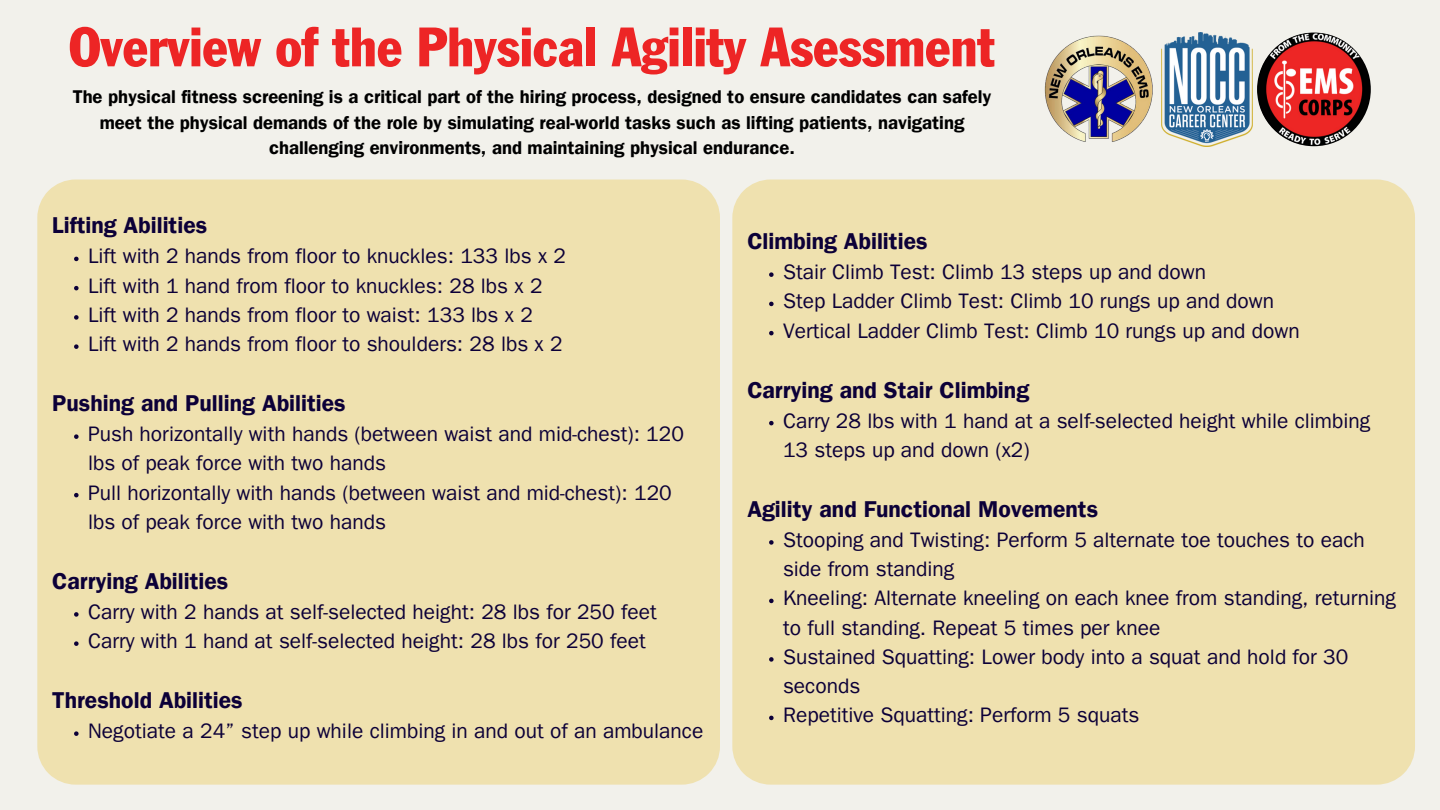
<style>
.page{position:relative;width:1440px;height:810px;background:#f2f1eb}
.page>*{position:absolute;margin:0;border:0;box-sizing:border-box;transform-origin:0 0}
.t1{font:condensed 54.5px "Franklin Gothic Std";color:#ed2525}
.t2{font:23px "Franklin Gothic LT Pro Dm";color:#0c0038}
.t3{font:21px/29.2px "Franklin Gothic LT Pro";color:#0c0038}
.t4{font:18.5px/25.5px "Franklin Gothic LT Pro Dm";color:#000;text-align:center}
</style>
<div class="page">
<div style="left:37px;top:180px;width:683px;height:605px;background:#efe1af"></div>
<svg style="left:74px;top:257px;width:5px;height:4px"></svg>
<svg style="left:74px;top:286px;width:5px;height:4px"></svg>
<svg style="left:74px;top:315px;width:5px;height:5px"></svg>
<svg style="left:74px;top:344px;width:5px;height:5px"></svg>
<svg style="left:74px;top:434px;width:5px;height:5px"></svg>
<svg style="left:74px;top:493px;width:5px;height:4px"></svg>
<svg style="left:74px;top:612px;width:5px;height:5px"></svg>
<svg style="left:74px;top:641px;width:5px;height:5px"></svg>
<svg style="left:74px;top:731px;width:5px;height:5px"></svg>
<div style="left:732px;top:180px;width:683px;height:605px;background:#efe1af"></div>
<svg style="left:769px;top:272px;width:5px;height:5px"></svg>
<svg style="left:769px;top:302px;width:5px;height:4px"></svg>
<svg style="left:769px;top:331px;width:5px;height:4px"></svg>
<svg style="left:769px;top:421px;width:5px;height:4px"></svg>
<svg style="left:769px;top:540px;width:5px;height:5px"></svg>
<svg style="left:769px;top:599px;width:5px;height:4px"></svg>
<svg style="left:769px;top:657px;width:5px;height:5px"></svg>
<svg style="left:769px;top:716px;width:5px;height:4px"></svg>
<img style="left:1044px;top:35px;width:109px;height:107px">
<img style="left:1257px;top:32px;width:114px;height:114px;border-radius:50%">
<img style="left:1161px;top:32px;width:91px;height:114px">
<p class="t1" style="left:69px;top:25px;width:927px">Overview of the Physical Agility Asessment</p>
<p class="t4" style="left:73px;top:87px;width:920px">The physical fitness screening is a critical part of the hiring process, designed to ensure candidates can safely meet the physical demands of the role by simulating real-world tasks such as lifting patients, navigating challenging environments, and maintaining physical endurance.</p>
<h1 class="t2" style="left:52px;top:218px;width:156px">Lifting Abilities</h1>
<p class="t3" style="left:88px;top:245px;width:480px">Lift with 2 hands from floor to knuckles: 133 lbs x 2</p>
<p class="t3" style="left:88px;top:274px;width:456px">Lift with 1 hand from floor to knuckles: 28 lbs x 2</p>
<p class="t3" style="left:88px;top:303px;width:446px">Lift with 2 hands from floor to waist: 133 lbs x 2</p>
<h2 class="t3" style="left:88px;top:333px;width:476px">Lift with 2 hands from floor to shoulders: 28 lbs x 2</h2>
<h2 class="t2" style="left:52px;top:395px;width:295px">Pushing and Pulling Abilities</h2>
<h2 class="t3" style="left:88px;top:423px;width:598px">Push horizontally with hands (between waist and mid-chest): 120 lbs of peak force with two hands</h2>
<h2 class="t3" style="left:88px;top:481px;width:585px">Pull horizontally with hands (between waist and mid-chest): 120 lbs of peak force with two hands</h2>
<p class="t2" style="left:52px;top:573px;width:178px">Carrying Abilities</p>
<p class="t3" style="left:88px;top:600px;width:570px">Carry with 2 hands at self-selected height: 28 lbs for 250 feet</p>
<p class="t3" style="left:88px;top:630px;width:559px">Carry with 1 hand at self-selected height: 28 lbs for 250 feet</p>
<p class="t2" style="left:52px;top:692px;width:192px">Threshold Abilities</p>
<p class="t3" style="left:88px;top:720px;width:617px">Negotiate a 24” step up while climbing in and out of an ambulance</p>
<p class="t2" style="left:747px;top:233px;width:182px">Climbing Abilities</p>
<p class="t3" style="left:783px;top:261px;width:425px">Stair Climb Test: Climb 13 steps up and down</p>
<h2 class="t3" style="left:783px;top:290px;width:493px">Step Ladder Climb Test: Climb 10 rungs up and down</h2>
<h2 class="t3" style="left:783px;top:319px;width:518px">Vertical Ladder Climb Test: Climb 10 rungs up and down</h2>
<h2 class="t2" style="left:747px;top:382px;width:283px">Carrying and Stair Climbing</h2>
<p class="t3" style="left:783px;top:409px;width:589px">Carry 28 lbs with 1 hand at a self-selected height while climbing<br>13 steps up and down (x2)</p>
<p class="t2" style="left:747px;top:501px;width:352px">Agility and Functional Movements</p>
<p class="t3" style="left:783px;top:528px;width:583px">Stooping and Twisting: Perform 5 alternate toe touches to each side from standing</p>
<p class="t3" style="left:783px;top:587px;width:614px">Kneeling: Alternate kneeling on each knee from standing, returning to full standing. Repeat 5 times per knee</p>
<p class="t3" style="left:783px;top:645px;width:567px">Sustained Squatting: Lower body into a squat and hold for 30 seconds</p>
<p class="t3" style="left:783px;top:704px;width:358px">Repetitive Squatting: Perform 5 squats</p>
</div>
